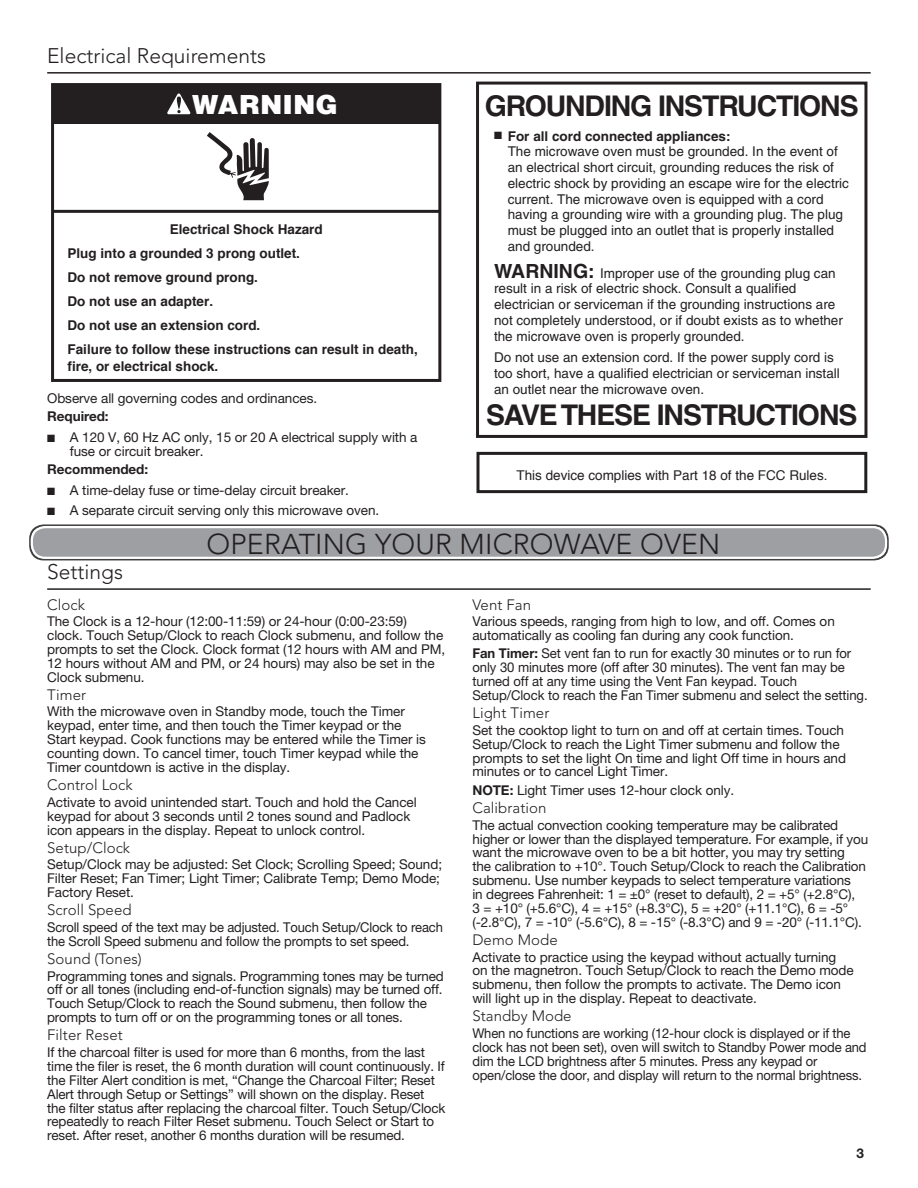
<style>
.page{position:relative;width:918px;height:1188px;background:#fff}
.page>*{position:absolute;margin:0;border:0;box-sizing:border-box;transform-origin:0 0}
.t1{font:700 28.5px "Helvetica";letter-spacing:-.04em;color:#231f20}
.Heading_1_Cook{font:300 28.5px "Avenir LT Std";letter-spacing:.005em;color:#231f20}
.t2{font:900 27px "Helvetica";color:#fff}
.Heading_1_Dish{font:300 21px "Avenir LT Std";color:#231f20}
.Heading_2_Cook{font:300 21px "Avenir LT Std";color:#231f20}
.Heading_3{font:300 15px "Avenir LT Std";letter-spacing:.005em;color:#231f20}
.Body{font:300 15px "Avenir LT Std";letter-spacing:.005em;color:#231f20}
.Body-2{font:13.5px/13.8px "Helvetica Neue LT Std";letter-spacing:-.005em;color:#231f20}
.t3{font:13.5px/15.8px "Helvetica";color:#231f20}
.Body-3{font:13.5px/13.8px "Helvetica Neue LT Std";letter-spacing:-.005em;color:#231f20;scale:.96 1}
.t4{font:700 13.5px/24px "Helvetica";color:#231f20}
.Bullet{font:13.5px/13.8px "Helvetica Neue LT Std";letter-spacing:-.005em;color:#231f20}
.Body_Bold{font:700 13.5px "Helvetica Neue LT Std";letter-spacing:-.005em;color:#231f20}
.s1{font-weight:700}
.s2{font-weight:700;font-size:19.5px}
</style>
<div class="page">
<hr style="left:47px;top:72px;width:824px;height:2px;background:#231f20">
<svg style="left:207px;top:132px;width:62px;height:68px"></svg>
<div style="left:53px;top:85px;width:387px;height:39px;background:#231f20"></div>
<hr style="left:53px;top:210px;width:387px;height:3px;background:#231f20">
<svg style="left:167px;top:94px;width:24px;height:20px"></svg>
<div style="left:51px;top:83px;width:390px;height:299px;border:3px solid #231f20"></div>
<div style="left:476px;top:82px;width:391px;height:356px;border:3px solid #231f20"></div>
<div style="left:477px;top:452px;width:390px;height:41px;border:3px solid #231f20"></div>
<div style="left:29px;top:524px;width:860px;height:36px;border:2px solid #404040;border-radius:13px"></div>
<div style="left:32px;top:527px;width:854px;height:31px;background:#9d9fa2;border-radius:13px"></div>
<div style="left:31px;top:526px;width:856px;height:33px;border:2px solid #fff;border-radius:13px"></div>
<hr style="left:47px;top:588px;width:824px;height:2px;background:#231f20">
<h1 class="Heading_1_Dish" style="left:47px;top:43px;width:220px">Electrical Requirements</h1>
<p class="t2" style="left:192px;top:88px;width:148px">WARNING</p>
<p class="t1" style="left:485px;top:89px;width:375px">GROUNDING INSTRUCTIONS</p>
<p class="t4" style="left:68px;top:218px;width:352px;text-indent:102px">Electrical Shock Hazard<br>Plug into a grounded 3 prong outlet.<br>Do not remove ground prong.<br>Do not use an adapter.<br>Do not use an extension cord.<br>Failure to follow these instructions can result in death,</p>
<p class="t4" style="left:68px;top:354px;width:152px">fire, or electrical shock.</p>
<p class="Body-2" style="left:47px;top:391px;width:271px">Observe all governing codes and ordinances.</p>
<p class="Body_Bold" style="left:47px;top:408px;width:63px">Required:</p>
<p class="Bullet" style="left:70px;top:430px;width:349px;text-indent:-23px">■ A 120 V, 60 Hz AC only, 15 or 20 A electrical supply with a fuse or circuit breaker.</p>
<p class="Body_Bold" style="left:47px;top:461px;width:102px">Recommended:</p>
<p class="Bullet" style="left:47px;top:483px;width:303px">■ A time-delay fuse or time-delay circuit breaker.</p>
<p class="Bullet" style="left:47px;top:503px;width:334px">■ A separate circuit serving only this microwave oven.</p>
<p class="t3" style="left:508px;top:128px;width:343px;text-indent:-14px">■ <span class="s1">For all cord connected appliances:<br></span>The microwave oven must be grounded. In the event of an electrical short circuit, grounding reduces the risk of electric shock by providing an escape wire for the electric current. The microwave oven is equipped with a cord having a grounding wire with a grounding plug. The plug must be plugged into an outlet that is properly installed and grounded.</p>
<p class="t3" style="left:494px;top:265px;width:350px"><span class="s2">WARNING:</span> Improper use of the grounding plug can result in a risk of electric shock. Consult a qualified electrician or serviceman if the grounding instructions are not completely understood, or if doubt exists as to whether the microwave oven is properly grounded.</p>
<p class="t3" style="left:494px;top:350px;width:347px">Do not use an extension cord. If the power supply cord is too short, have a qualified electrician or serviceman install an outlet near the microwave oven.</p>
<p class="t1" style="left:486px;top:398px;width:373px">SAVE THESE INSTRUCTIONS</p>
<p class="t3" style="left:517px;top:467px;width:313px">This device complies with Part 18 of the FCC Rules.</p>
<h1 class="Heading_1_Cook" style="left:207px;top:527px;width:515px">OPERATING YOUR MICROWAVE OVEN</h1>
<h2 class="Heading_2_Cook" style="left:47px;top:560px;width:77px">Settings</h2>
<h3 class="Heading_3" style="left:47px;top:596px;width:39px">Clock</h3>
<p class="Body-2" style="left:47px;top:614px;width:400px">The Clock is a 12-hour (12:00-11:59) or 24-hour (0:00-23:59) clock. Touch Setup/Clock to reach Clock submenu, and follow the prompts to set the Clock. Clock format (12 hours with AM and PM, 12 hours without AM and PM, or 24 hours) may also be set in the Clock submenu.</p>
<h3 class="Heading_3" style="left:47px;top:686px;width:40px">Timer</h3>
<p class="Body-2" style="left:47px;top:705px;width:380px">With the microwave oven in Standby mode, touch the Timer keypad, enter time, and then touch the Timer keypad or the Start keypad. Cook functions may be entered while the Timer is counting down. To cancel timer, touch Timer keypad while the Timer countdown is active in the display.</p>
<h3 class="Heading_3" style="left:47px;top:776px;width:87px">Control Lock</h3>
<p class="Body-2" style="left:47px;top:795px;width:371px">Activate to avoid unintended start. Touch and hold the Cancel keypad for about 3 seconds until 2 tones sound and Padlock icon appears in the display. Repeat to unlock control.</p>
<h3 class="Heading_3" style="left:47px;top:839px;width:84px">Setup/Clock</h3>
<p class="Body-2" style="left:47px;top:857px;width:396px">Setup/Clock may be adjusted: Set Clock; Scrolling Speed; Sound;<br>Filter Reset; Fan Timer; Light Timer; Calibrate Temp; Demo Mode;<br>Factory Reset.</p>
<h3 class="Heading_3" style="left:47px;top:901px;width:86px">Scroll Speed</h3>
<p class="Body-3" style="left:47px;top:920px;width:414px">Scroll speed of the text may be adjusted. Touch Setup/Clock to reach the Scroll Speed submenu and follow the prompts to set speed.</p>
<h3 class="Heading_3" style="left:47px;top:950px;width:96px">Sound (Tones)</h3>
<p class="Body-2" style="left:47px;top:969px;width:398px">Programming tones and signals. Programming tones may be turned off or all tones (including end-of-function signals) may be turned off.<br>Touch Setup/Clock to reach the Sound submenu, then follow the prompts to turn off or on the programming tones or all tones.</p>
<p class="Body" style="left:47px;top:1026px;width:77px">Filter Reset</p>
<p class="Body-2" style="left:47px;top:1045px;width:400px">If the charcoal filter is used for more than 6 months, from the last time the filer is reset, the 6 month duration will count continuously. If the Filter Alert condition is met, “Change the Charcoal Filter; Reset Alert through Setup or Settings” will shown on the display. Reset the filter status after replacing the charcoal filter. Touch Setup/Clock repeatedly to reach Filter Reset submenu. Touch Select or Start to reset. After reset, another 6 months duration will be resumed.</p>
<p class="Body" style="left:472px;top:596px;width:60px">Vent Fan</p>
<p class="Body-2" style="left:472px;top:614px;width:364px">Various speeds, ranging from high to low, and off. Comes on automatically as cooling fan during any cook function.</p>
<p class="Body-2" style="left:472px;top:647px;width:397px"><span class="s1">Fan Timer:</span> Set vent fan to run for exactly 30 minutes or to run for only 30 minutes more (off after 30 minutes). The vent fan may be turned off at any time using the Vent Fan keypad. Touch Setup/Clock to reach the Fan Timer submenu and select the setting.</p>
<h3 class="Heading_3" style="left:472px;top:704px;width:78px">Light Timer</h3>
<p class="Body-2" style="left:472px;top:723px;width:375px">Set the cooktop light to turn on and off at certain times. Touch Setup/Clock to reach the Light Timer submenu and follow the prompts to set the light On time and light Off time in hours and minutes or to cancel Light Timer.</p>
<p class="Body-2" style="left:472px;top:783px;width:263px"><span class="s1">NOTE:</span> Light Timer uses 12-hour clock only.</p>
<h3 class="Heading_3" style="left:472px;top:799px;width:76px">Calibration</h3>
<p class="Body-2" style="left:472px;top:818px;width:397px">The actual convection cooking temperature may be calibrated higher or lower than the displayed temperature. For example, if you want the microwave oven to be a bit hotter, you may try setting<br>the calibration to +10°. Touch Setup/Clock to reach the Calibration submenu. Use number keypads to select temperature variations<br>in degrees Fahrenheit: 1 = ±0° (reset to default), 2 = +5° (+2.8°C),<br>3 = +10° (+5.6°C), 4 = +15° (+8.3°C), 5 = +20° (+11.1°C), 6 = -5° (-2.8°C), 7 = -10° (-5.6°C), 8 = -15° (-8.3°C) and 9 = -20° (-11.1°C).</p>
<h3 class="Heading_3" style="left:472px;top:931px;width:87px">Demo Mode</h3>
<p class="Body-2" style="left:472px;top:950px;width:383px">Activate to practice using the keypad without actually turning on the magnetron. Touch Setup/Clock to reach the Demo mode submenu, then follow the prompts to activate. The Demo icon will light up in the display. Repeat to deactivate.</p>
<h3 class="Heading_3" style="left:472px;top:1007px;width:101px">Standby Mode</h3>
<p class="Body-3" style="left:472px;top:1026px;width:412px">When no functions are working (12-hour clock is displayed or if the clock has not been set), oven will switch to Standby Power mode and dim the LCD brightness after 5 minutes. Press any keypad or open/close the door, and display will return to the normal brightness.</p>
<p class="Body_Bold" style="left:856px;top:1145px;width:9px">3</p>
</div>
